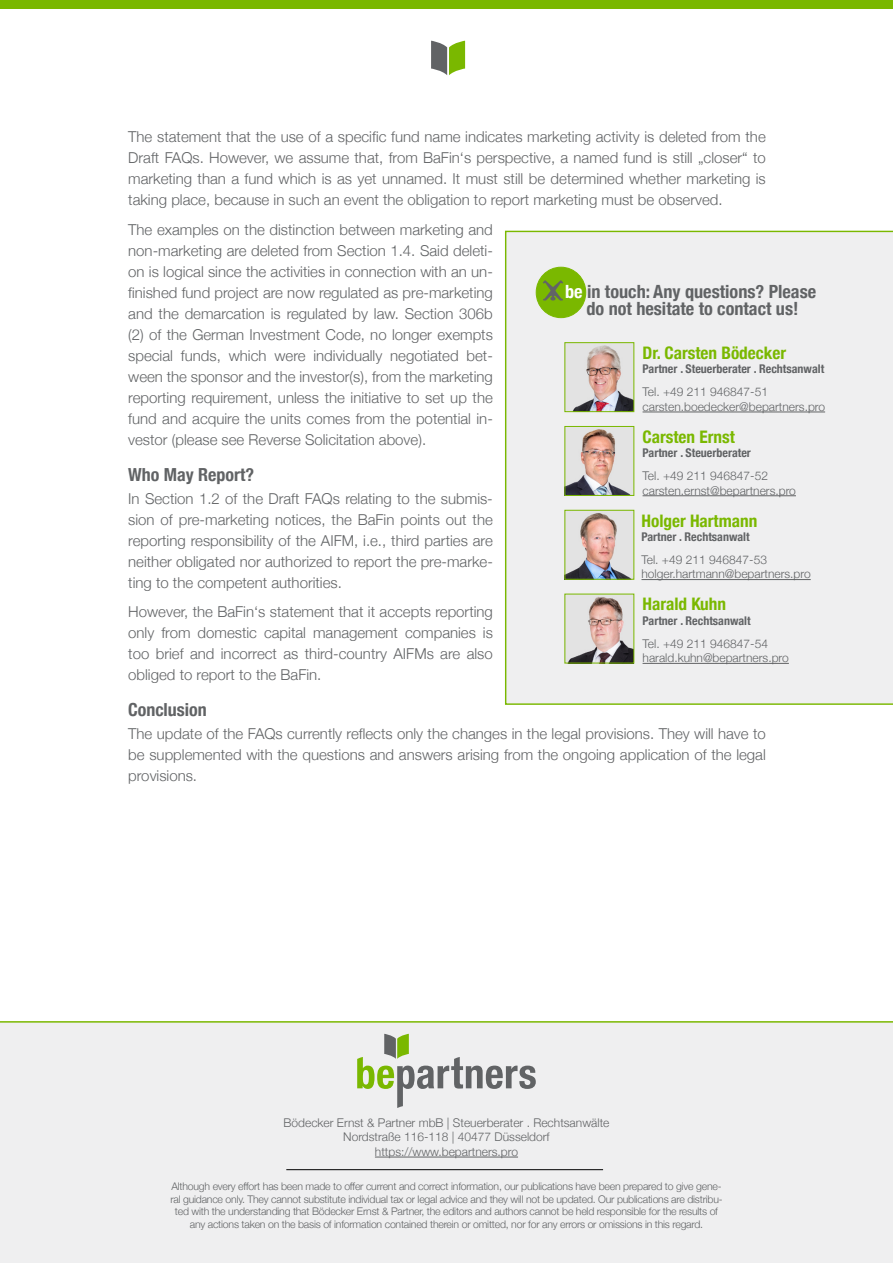
<style>
.page{position:relative;width:893px;height:1263px;background:#fff}
.page>*{position:absolute;margin:0;border:0;box-sizing:border-box;transform-origin:0 0}
.t1{font:700 condensed 18.15px/16.5px "Helvetica Neue";color:#616365;text-align:center}
.t2{font:700 condensed 18px "Helvetica Neue";color:#616365}
.t3{font:700 condensed 17.25px "Helvetica Neue";color:#7ab800}
.t4{font:300 15px/21px "Helvetica Neue";color:#616365;text-align:justify}
.t5{font:300 12px/14.4px "Helvetica Neue";color:#616365}
.t6{font:700 condensed 12px "Helvetica Neue";color:#616365}
.t7{font:300 10.5px/12.6px "Helvetica Neue";letter-spacing:-.02em;color:#616365;text-align:center}
.s1{color:#fff}
</style>
<div class="page">
<div style="left:0;top:0;width:893px;height:9px;background:#7ab800"></div>
<svg style="left:431px;top:41px;width:34px;height:34px"></svg>
<div style="left:0;top:1021px;width:893px;height:242px;background:#efeff0"></div>
<hr style="left:286px;top:1169px;width:317px;height:1px;background:#000">
<hr style="left:375px;top:1157px;width:143px;height:1px;background:#616365">
<svg style="left:357px;top:1034px;width:179px;height:74px"></svg>
<div style="left:505px;top:231px;width:388px;height:474px;background:#efeff0"></div>
<img style="left:567px;top:596px;width:65px;height:65px">
<hr style="left:643px;top:663px;width:146px;height:1px;background:#616365">
<img style="left:567px;top:512px;width:65px;height:65px">
<hr style="left:641px;top:579px;width:170px;height:1px;background:#616365">
<img style="left:567px;top:428px;width:65px;height:66px">
<div style="left:565px;top:426px;width:69px;height:70px;border:1px solid #7ab800"></div>
<hr style="left:643px;top:495px;width:153px;height:1px;background:#616365">
<img style="left:567px;top:344px;width:65px;height:66px">
<div style="left:565px;top:342px;width:69px;height:70px;border:1px solid #7ab800"></div>
<hr style="left:643px;top:412px;width:182px;height:1px;background:#616365">
<div style="left:536px;top:267px;width:50px;height:51px;background:#7ab800;border-radius:50%"></div>
<div style="left:536px;top:267px;width:50px;height:51px;border:1px solid #7ab800;border-radius:50%"></div>
<svg style="left:543px;top:280px;width:20px;height:20px"></svg>
<p class="t4" style="left:128px;top:125px;width:639px">The statement that the use of a specific fund name indicates marketing activity is deleted from the Draft FAQs. However, we assume that, from BaFin‘s perspective, a named fund is still „closer“ to marketing than a fund which is as yet unnamed. It must still be determined whether marketing is taking place, because in such an event the obligation to report marketing must be observed.</p>
<p class="t4" style="left:128px;top:218px;width:366px">The examples on the distinction between marketing and non-marketing are deleted from Section 1.4. Said deleti&shy;on is logical since the activities in connection with an un&shy;finished fund project are now regulated as pre-marketing and the demarcation is regulated by law. Section 306b (2) of the German Investment Code, no longer exempts special funds, which were individually negotiated bet&shy;ween the sponsor and the investor(s), from the marketing reporting requirement, unless the initiative to set up the fund and acquire the units comes from the potential in&shy;vestor (please see Reverse Solicitation above).</p>
<p class="t2" style="left:128px;top:459px;width:127px">Who May Report?</p>
<p class="t4" style="left:128px;top:487px;width:366px">In Section 1.2 of the Draft FAQs relating to the submis&shy;sion of pre-marketing notices, the BaFin points out the reporting responsibility of the AIFM, i.e., third parties are neither obligated nor authorized to report the pre-marke&shy;ting to the competent authorities.</p>
<p class="t4" style="left:128px;top:600px;width:366px">However, the BaFin‘s statement that it accepts reporting only from domestic capital management companies is too brief and incorrect as third-country AIFMs are also obliged to report to the BaFin.</p>
<p class="t2" style="left:128px;top:695px;width:80px">Conclusion</p>
<p class="t4" style="left:128px;top:722px;width:639px">The update of the FAQs currently reflects only the changes in the legal provisions. They will have to be supplemented with the questions and answers arising from the ongoing application of the legal provisions.</p>
<p class="t1" style="left:565px;top:282px;width:253px"><span class="s1">be</span> in touch: Any questions? Please do not hesitate to contact us!</p>
<p class="t3" style="left:643px;top:339px;width:145px">Dr. Carsten Bödecker</p>
<p class="t6" style="left:643px;top:359px;width:183px">Partner . Steuerberater . Rechtsanwalt</p>
<p class="t5" style="left:643px;top:384px;width:184px">Tel. +49 211 946847-51 carsten.boedecker@bepartners.pro</p>
<p class="t3" style="left:643px;top:422px;width:94px">Carsten Ernst</p>
<p class="t6" style="left:643px;top:443px;width:110px">Partner . Steuerberater</p>
<p class="t5" style="left:643px;top:468px;width:155px">Tel. +49 211 946847-52 carsten.ernst@bepartners.pro</p>
<p class="t3" style="left:641px;top:506px;width:117px">Holger Hartmann</p>
<p class="t6" style="left:641px;top:527px;width:110px">Partner . Rechtsanwalt</p>
<p class="t5" style="left:641px;top:552px;width:171px">Tel. +49 211 946847-53 holger.hartmann@bepartners.pro</p>
<p class="t3" style="left:643px;top:590px;width:85px">Harald Kuhn</p>
<p class="t6" style="left:643px;top:611px;width:110px">Partner . Rechtsanwalt</p>
<p class="t5" style="left:643px;top:635px;width:148px">Tel. +49 211 946847-54 harald.kuhn@bepartners.pro</p>
<p class="t5" style="left:284px;top:1115px;width:327px;text-align:center">Bödecker Ernst &amp; Partner mbB | Steuerberater . Rechtsanwälte<br>Nordstraße 116-118 | 40477 Düsseldorf https://www.bepartners.pro</p>
<p class="t7" style="left:170px;top:1179px;width:554px">Although every effort has been made to offer current and correct information, our publications have been prepared to give gene&shy;ral guidance only. They cannot substitute individual tax or legal advice and they will not be updated. Our publications are distribu&shy;ted with the understanding that Bödecker Ernst &amp; Partner, the editors and authors cannot be held responsible for the results of any actions taken on the basis of information contained therein or omitted, nor for any errors or omissions in this regard.</p>
</div>
